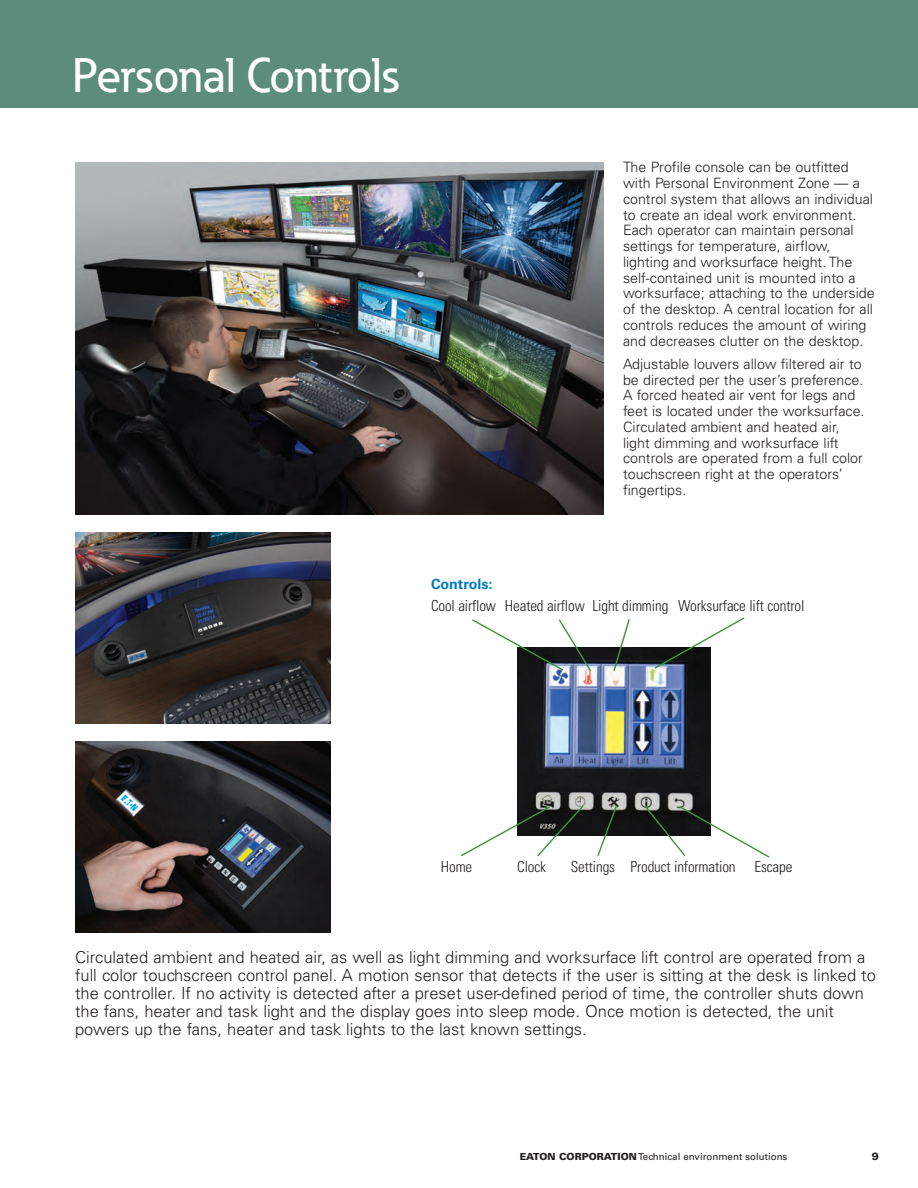
<style>
.page{position:relative;width:918px;height:1188px;background:#fff}
.page>*{position:absolute;margin:0;border:0;box-sizing:border-box;transform-origin:0 0}
._01_Headline___ADJ_S{font:500 48px "Eaton";letter-spacing:-.01em;color:#fff}
._02_Body__8_5_pt{font:300 16.5px/18px "Univers LT Std";color:#231f20}
._05_Caption_Body{font:300 condensed 15.15px "Univers LT Std";letter-spacing:-.01em;color:#231f20}
._02_Body__8_5_pt-2{font:300 14.25px/15.8px "Univers LT Std";color:#231f20}
._01_Overview__11_pt{font:700 14.25px "Univers LT Std";color:#007ac2}
.t1{font:900 10.5px "Univers LT Std";color:#231f20}
.t2{font:9.75px "Univers LT Std";color:#231f20}
.s1{font-weight:900}
</style>
<div class="page">
<div style="left:0;top:0;width:918px;height:108px;background:#5b8d7a"></div>
<img style="left:76px;top:162px;width:528px;height:352px">
<img style="left:75px;top:742px;width:256px;height:191px">
<img style="left:75px;top:533px;width:256px;height:191px">
<img style="left:518px;top:648px;width:192px;height:187px">
<svg style="left:653px;top:617px;width:92px;height:53px"></svg>
<svg style="left:472px;top:619px;width:121px;height:54px"></svg>
<svg style="left:460px;top:804px;width:125px;height:53px"></svg>
<svg style="left:612px;top:619px;width:19px;height:54px"></svg>
<svg style="left:596px;top:804px;width:22px;height:52px"></svg>
<svg style="left:643px;top:804px;width:127px;height:54px"></svg>
<p class="_01_Headline___ADJ_S" style="left:72px;top:46px;width:328px">Personal Controls</p>
<p class="_02_Body__8_5_pt-2" style="left:623px;top:159px;width:253px">The Profile console can be outfitted with Personal Environment Zone — a control system that allows an individual to create an ideal work environment.<br>Each operator can maintain personal settings for temperature, airflow, lighting and worksurface height. The self-contained unit is mounted into a worksurface; attaching to the underside of the desktop. A central location for all controls reduces the amount of wiring and decreases clutter on the desktop.</p>
<p class="_02_Body__8_5_pt-2" style="left:623px;top:356px;width:243px">Adjustable louvers allow filtered air to be directed per the user’s preference.<br>A forced heated air vent for legs and feet is located under the worksurface.<br>Circulated ambient and heated air, light dimming and worksurface lift controls are operated from a full color touchscreen right at the operators’ fingertips.</p>
<p class="_01_Overview__11_pt" style="left:431px;top:575px;width:63px">Controls:</p>
<p class="_05_Caption_Body" style="left:431px;top:596px;width:67px">Cool airflow</p>
<p class="_05_Caption_Body" style="left:505px;top:596px;width:81px">Heated airflow</p>
<p class="_05_Caption_Body" style="left:593px;top:596px;width:77px">Light dimming</p>
<p class="_05_Caption_Body" style="left:678px;top:596px;width:128px">Worksurface lift control</p>
<p class="_05_Caption_Body" style="left:441px;top:858px;width:33px">Home</p>
<p class="_05_Caption_Body" style="left:517px;top:858px;width:30px">Clock</p>
<p class="_05_Caption_Body" style="left:571px;top:858px;width:46px">Settings</p>
<p class="_05_Caption_Body" style="left:631px;top:858px;width:107px">Product information</p>
<p class="_05_Caption_Body" style="left:755px;top:858px;width:39px">Escape</p>
<p class="_02_Body__8_5_pt" style="left:75px;top:948px;width:802px">Circulated ambient and heated air, as well as light dimming and worksurface lift control are operated from a full color touchscreen control panel. A motion sensor that detects if the user is sitting at the desk is linked to the controller. If no activity is detected after a preset user-defined period of time, the controller shuts down the fans, heater and task light and the display goes into sleep mode. Once motion is detected, the unit powers up the fans, heater and task lights to the last known settings.</p>
<p class="t2" style="left:520px;top:1151px;width:269px"><span class="s1">EATON CORPORATION</span> Technical environment solutions</p>
<p class="t1" style="left:872px;top:1150px;width:9px">9</p>
</div>
